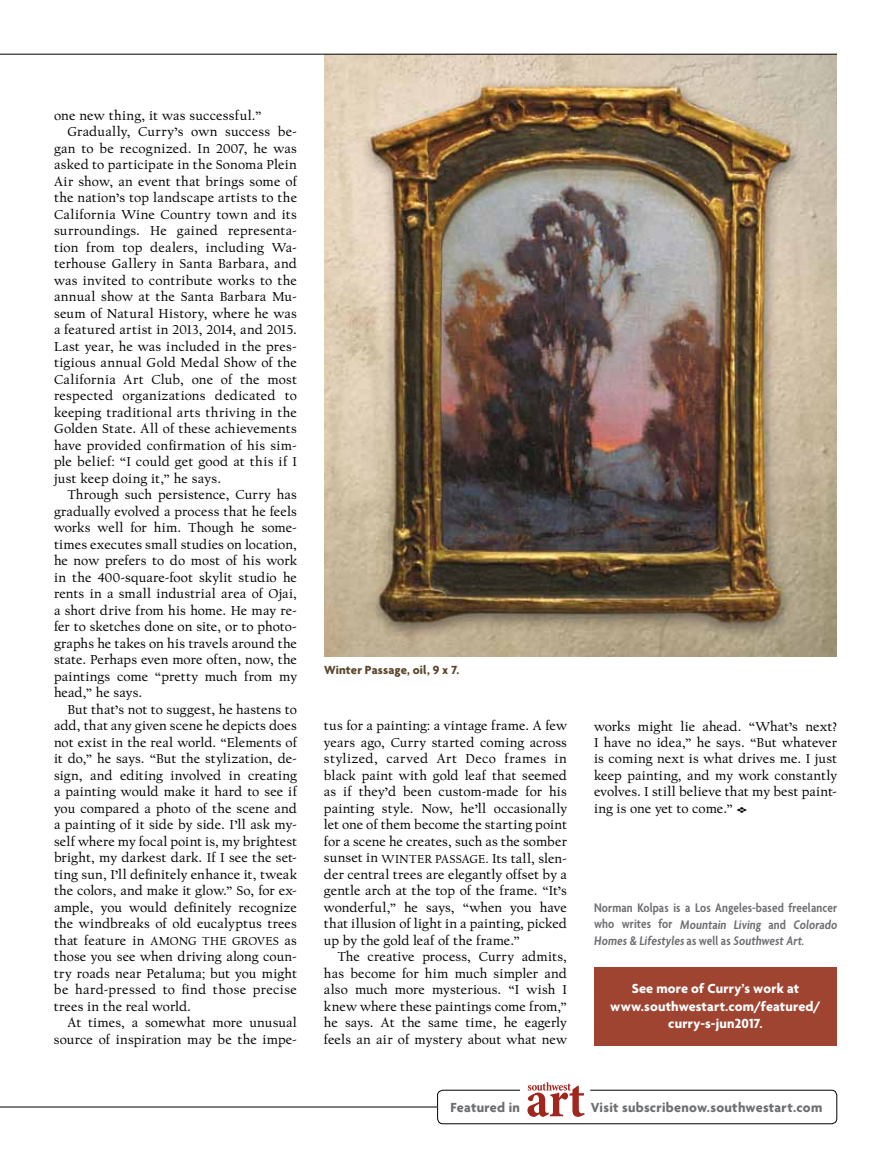
<style>
.page{position:relative;width:891px;height:1161px;background:#fff}
.page>*{position:absolute;margin:0;border:0;box-sizing:border-box;transform-origin:0 0}
.t1{font:700 14.25px/17.2px "Agenda";letter-spacing:.01em;color:#fff;text-align:center}
.t2{font:700 14.25px "Agenda";letter-spacing:.02em;color:#6d6e71}
.t3{font:13.5px/16.5px "Californian FB Text";letter-spacing:.01em;color:#000;text-align:justify}
.t4{font:600 condensed 13.5px/16.5px "Agenda";letter-spacing:.01em;color:#6d6e71}
.t5{font:13.5px "Californian FB Text";letter-spacing:.03em;color:#000}
.t6{font:700 12.75px "Agenda";letter-spacing:.015em;color:#5a442a}
.s1{font-size:12px}
.s2{font-family:"Type Embellishments One Plain";font-size:9px}
</style>
<div class="page">
<img style="left:324px;top:55px;width:513px;height:601px">
<hr style="left:0;top:54px;width:837px;height:1px;background:#000">
<hr style="left:0;top:1107px;width:437px;height:1px;background:#000">
<svg style="left:437px;top:1082px;width:400px;height:42px"></svg>
<div style="left:594px;top:967px;width:243px;height:79px;background:#9f4430"></div>
<p class="t3" style="left:54px;top:108px;width:209px">one new thing, it was successful.”</p>
<p class="t3" style="left:68px;top:124px;width:231px">Gradually, Curry’s own success be-</p>
<p class="t3" style="left:54px;top:141px;width:244px">gan to be recognized. In 2007, he was</p>
<p class="t3" style="left:54px;top:157px;width:244px">asked to participate in the Sonoma Plein</p>
<p class="t3" style="left:54px;top:174px;width:245px">Air show, an event that brings some of</p>
<p class="t3" style="left:54px;top:190px;width:245px">the nation’s top landscape artists to the</p>
<p class="t3" style="left:54px;top:207px;width:244px">California Wine Country town and its</p>
<p class="t3" style="left:54px;top:223px;width:244px">surroundings. He gained representa-</p>
<p class="t3" style="left:54px;top:240px;width:244px">tion from top dealers, including Wa-</p>
<p class="t3" style="left:54px;top:256px;width:244px">terhouse Gallery in Santa Barbara, and</p>
<p class="t3" style="left:54px;top:273px;width:245px">was invited to contribute works to the</p>
<p class="t3" style="left:54px;top:289px;width:244px">annual show at the Santa Barbara Mu-</p>
<p class="t3" style="left:54px;top:306px;width:245px">seum of Natural History, where he was</p>
<p class="t3" style="left:54px;top:322px;width:245px">a featured artist in 2013, 2014, and 2015.</p>
<p class="t3" style="left:54px;top:339px;width:244px">Last year, he was included in the pres-</p>
<p class="t3" style="left:54px;top:355px;width:244px">tigious annual Gold Medal Show of the</p>
<p class="t3" style="left:54px;top:372px;width:244px">California Art Club, one of the most</p>
<p class="t3" style="left:54px;top:388px;width:244px">respected organizations dedicated to</p>
<p class="t5" style="left:54px;top:405px;width:244px">keeping traditional arts thriving in the</p>
<p class="t3" style="left:54px;top:421px;width:245px">Golden State. All of these achievements</p>
<p class="t3" style="left:54px;top:438px;width:244px">have provided confirmation of his sim-</p>
<p class="t3" style="left:54px;top:454px;width:245px">ple belief: “I could get good at this if I</p>
<p class="t3" style="left:54px;top:471px;width:169px">just keep doing it,” he says.</p>
<p class="t3" style="left:68px;top:487px;width:231px">Through such persistence, Curry has</p>
<p class="t3" style="left:54px;top:504px;width:245px">gradually evolved a process that he feels</p>
<p class="t3" style="left:54px;top:520px;width:244px">works well for him. Though he some-</p>
<p class="t3" style="left:54px;top:537px;width:244px">times executes small studies on location,</p>
<p class="t3" style="left:54px;top:553px;width:244px">he now prefers to do most of his work</p>
<p class="t3" style="left:54px;top:570px;width:245px">in the 400-square-foot skylit studio he</p>
<p class="t3" style="left:54px;top:586px;width:245px">rents in a small industrial area of Ojai,</p>
<p class="t3" style="left:54px;top:603px;width:244px">a short drive from his home. He may re-</p>
<p class="t3" style="left:54px;top:619px;width:244px">fer to sketches done on site, or to photo-</p>
<p class="t3" style="left:54px;top:636px;width:245px">graphs he takes on his travels around the</p>
<p class="t3" style="left:54px;top:652px;width:244px">state. Perhaps even more often, now, the</p>
<p class="t3" style="left:54px;top:668px;width:244px">paintings come “pretty much from my</p>
<p class="t3" style="left:54px;top:685px;width:90px">head,” he says.</p>
<p class="t3" style="left:68px;top:701px;width:231px">But that’s not to suggest, he hastens to</p>
<p class="t3" style="left:54px;top:718px;width:244px">add, that any given scene he depicts does</p>
<p class="t3" style="left:54px;top:734px;width:244px">not exist in the real world. “Elements of</p>
<p class="t3" style="left:54px;top:751px;width:244px">it do,” he says. “But the stylization, de-</p>
<p class="t3" style="left:54px;top:767px;width:245px">sign, and editing involved in creating</p>
<p class="t3" style="left:54px;top:784px;width:244px">a painting would make it hard to see if</p>
<p class="t3" style="left:54px;top:800px;width:244px">you compared a photo of the scene and</p>
<p class="t3" style="left:54px;top:817px;width:244px">a painting of it side by side. I’ll ask my-</p>
<p class="t3" style="left:54px;top:833px;width:244px">self where my focal point is, my brightest</p>
<p class="t3" style="left:54px;top:850px;width:244px">bright, my darkest dark. If I see the set-</p>
<p class="t3" style="left:54px;top:866px;width:245px">ting sun, I’ll definitely enhance it, tweak</p>
<p class="t3" style="left:54px;top:883px;width:244px">the colors, and make it glow.” So, for ex-</p>
<p class="t3" style="left:54px;top:899px;width:244px">ample, you would definitely recognize</p>
<p class="t3" style="left:54px;top:916px;width:244px">the windbreaks of old eucalyptus trees</p>
<p class="t3" style="left:54px;top:932px;width:244px">that feature in <span class="s1">AMONG THE GROVES</span> as</p>
<p class="t3" style="left:54px;top:949px;width:244px">those you see when driving along coun-</p>
<p class="t3" style="left:54px;top:966px;width:245px">try roads near Petaluma; but you might</p>
<p class="t5" style="left:54px;top:983px;width:244px">be hard-pressed to find those precise</p>
<p class="t3" style="left:54px;top:999px;width:139px">trees in the real world.</p>
<p class="t3" style="left:67px;top:1015px;width:231px">At times, a somewhat more unusual</p>
<p class="t3" style="left:54px;top:1032px;width:244px">source of inspiration may be the impe-</p>
<p class="t6" style="left:324px;top:663px;width:137px">Winter Passage, oil, 9 x 7.</p>
<p class="t3" style="left:324px;top:718px;width:245px">tus for a painting: a vintage frame. A few years ago, Curry started coming across stylized, carved Art Deco frames in black paint with gold leaf that seemed as if they’d been custom-made for his painting style. Now, he’ll occasionally let one of them become the starting point for a scene he creates, such as the somber sunset in <span class="s1">WINTER PASSAGE.</span> Its tall, slen&shy;der central trees are elegantly offset by a gentle arch at the top of the frame. “It’s wonderful,” he says, “when you have that illusion of light in a painting, picked up by the gold leaf of the frame.”</p>
<p class="t3" style="left:324px;top:949px;width:245px;text-indent:14px">The creative process, Curry admits, has become for him much simpler and also much more mysterious. “I wish I knew where these paintings come from,” he says. At the same time, he eagerly feels an air of mystery about what new</p>
<p class="t3" style="left:594px;top:718px;width:245px">works might lie ahead. “What’s next?<br>I have no idea,” he says. “But whatever is coming next is what drives me. I just keep painting, and my work constantly evolves. I still believe that my best paint&shy;ing is one yet to come.” <span class="s2">E</span></p>
<p class="t4" style="left:594px;top:899px;width:246px">Norman Kolpas is a Los Angeles-based freelancer who writes for Mountain Living and Colorado<br>Homes &amp; Lifestyles as well as Southwest Art.</p>
<p class="t1" style="left:610px;top:980px;width:212px">See more of Curry’s work at www.southwestart.com/featured/ curry-s-jun2017.</p>
<p class="t2" style="left:451px;top:1098px;width:71px">Featured in</p>
<p class="t2" style="left:591px;top:1098px;width:233px">Visit subscribenow.southwestart.com</p>
</div>
